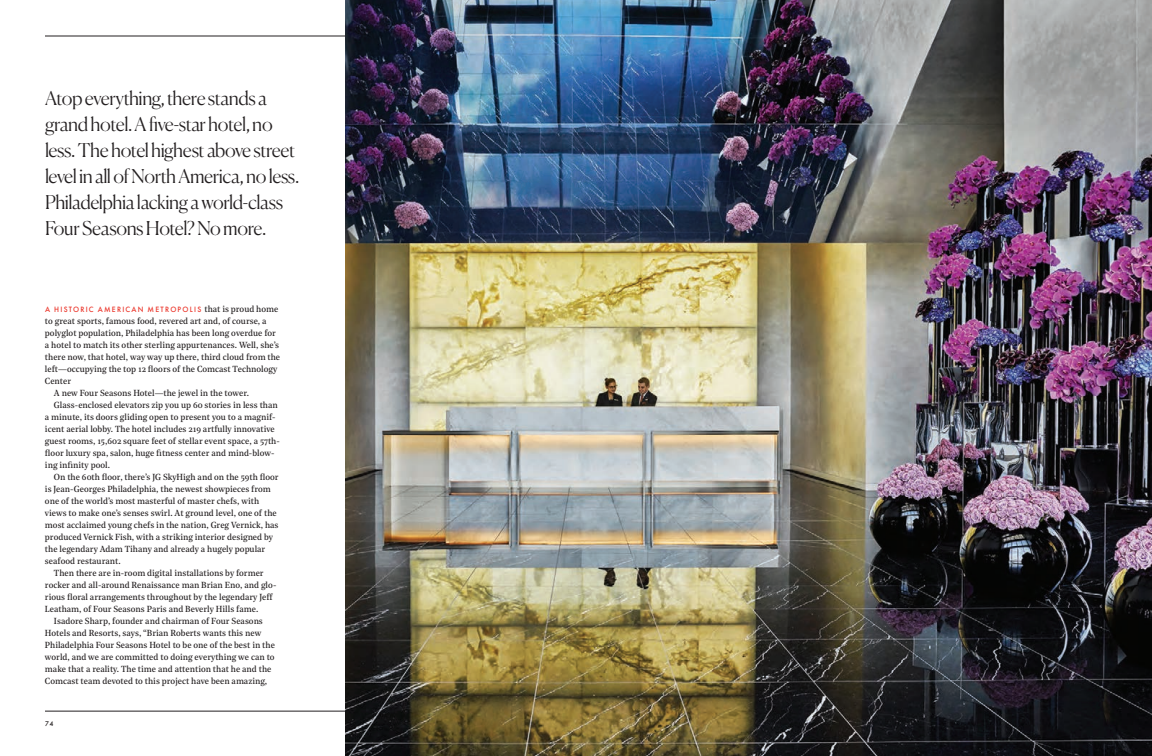
<style>
.page{position:relative;width:1152px;height:756px;background:#fff}
.page>*{position:absolute;margin:0;border:0;box-sizing:border-box;transform-origin:0 0}
.Intro_2{font:300 19px/26px "Canela";letter-spacing:-.025em;color:#231f20}
.Body{font:8.8px/12px "Noe Text";color:#231f20;scale:.96 1}
.Body-2{font:500 8px "Futura PT";letter-spacing:.16em;color:#eb372c;scale:.96 1}
.t1{font:500 7px "Futura PT";color:#231f20}
.s1{font-family:"Noe Text";font-weight:400;font-size:8.8px;color:#231f20}
</style>
<div class="page">
<hr style="left:45px;top:711px;width:486px;height:1px;background:#231f20">
<hr style="left:45px;top:36px;width:486px;height:1px;background:#231f20">
<img style="left:345px;top:0;width:807px;height:756px">
<p class="Intro_2" style="left:45px;top:83px;width:256px">Atop everything, there stands a grand hotel. A five-star hotel, no less. The hotel highest above street level in all of North America, no less.<br>Philadelphia lacking a world-class Four Seasons Hotel? No more.</p>
<p class="Body-2" style="left:45px;top:305px;width:245px">A HISTORIC AMERICAN METROPOLIS <span class="s1">that is proud home</span></p>
<p class="Body" style="left:45px;top:314px;width:247px">to great sports, famous food, revered art and, of course, a polyglot population, Philadelphia has been long overdue for a hotel to match its other sterling appurtenances. Well, she’s there now, that hotel, way way up there, third cloud from the left—occupying the top 12 floors of the Comcast Technology Center</p>
<p class="Body" style="left:54px;top:386px;width:205px">A new Four Seasons Hotel—the jewel in the tower.</p>
<p class="Body" style="left:45px;top:398px;width:246px;text-indent:9px">Glass-enclosed elevators zip you up 60 stories in less than a minute, its doors gliding open to present you to a magnif&shy;icent aerial lobby. The hotel includes 219 artfully innovative guest rooms, 15,602 square feet of stellar event space, a 57th&shy;floor luxury spa, salon, huge fitness center and mind-blow&shy;ing infinity pool.</p>
<p class="Body" style="left:45px;top:470px;width:245px;text-indent:9px">On the 60th floor, there’s JG SkyHigh and on the 59th floor is Jean-Georges Philadelphia, the newest showpieces from one of the world’s most masterful of master chefs, with views to make one’s senses swirl. At ground level, one of the most acclaimed young chefs in the nation, Greg Vernick, has produced Vernick Fish, with a striking interior designed by the legendary Adam Tihany and already a hugely popular seafood restaurant.</p>
<p class="Body" style="left:45px;top:566px;width:243px;text-indent:9px">Then there are in-room digital installations by former rocker and all-around Renaissance man Brian Eno, and glo&shy;rious floral arrangements throughout by the legendary Jeff Leatham, of Four Seasons Paris and Beverly Hills fame.</p>
<p class="Body" style="left:45px;top:614px;width:241px;text-indent:9px">Isadore Sharp, founder and chairman of Four Seasons Hotels and Resorts, says, “Brian Roberts wants this new Philadelphia Four Seasons Hotel to be one of the best in the world, and we are committed to doing everything we can to make that a reality. The time and attention that he and the Comcast team devoted to this project have been amazing,</p>
<p class="t1" style="left:45px;top:719px;width:10px">74</p>
</div>
